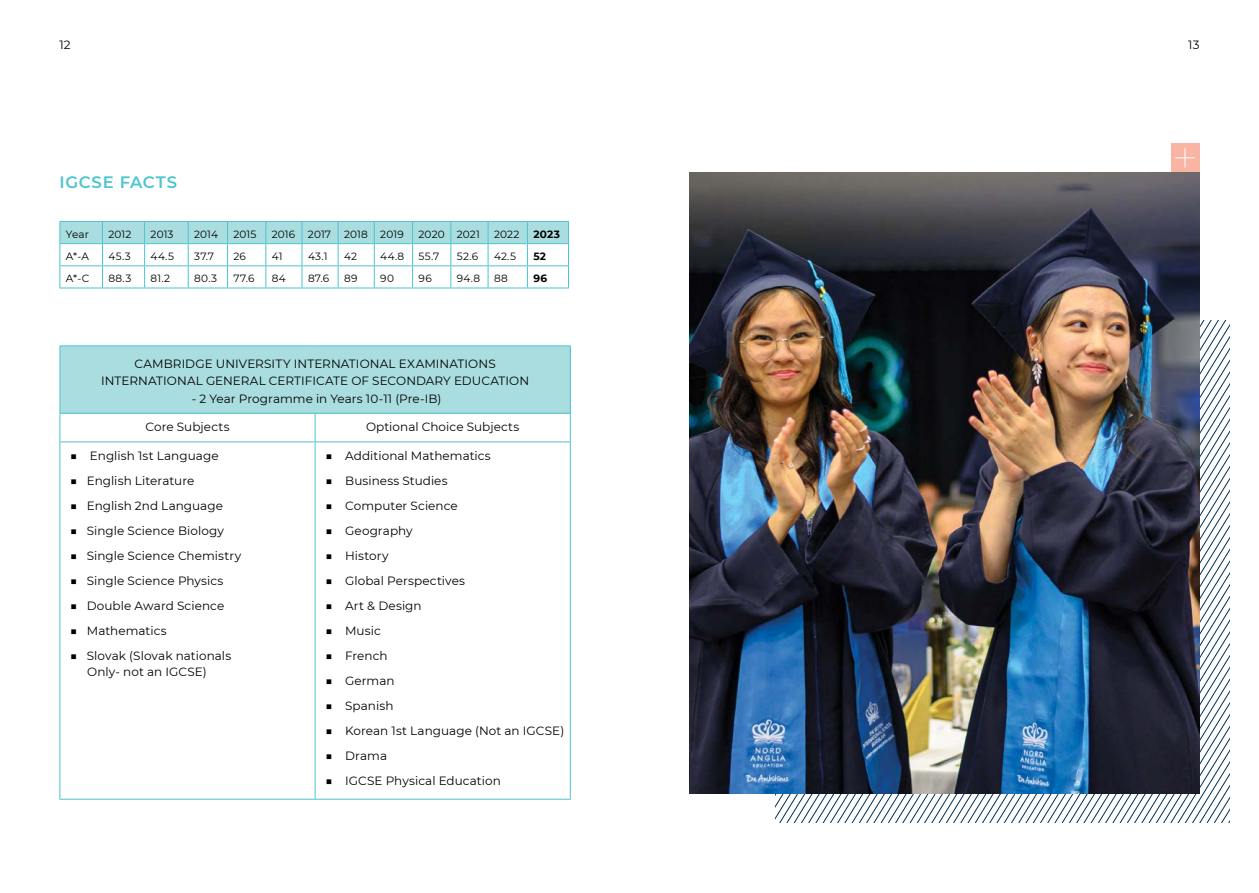
<style>
.page{position:relative;width:1259px;height:893px;background:#fff}
.page>*{position:absolute;margin:0;border:0;box-sizing:border-box;transform-origin:0 0}
.t1{font:600 16.5px "Montserrat";letter-spacing:.04em;color:#4dc4cf}
.t2{font:12px/17.5px "Montserrat";letter-spacing:.005em;color:#000;text-align:center}
.t3{font:10.5px "Montserrat";letter-spacing:.01em;color:#000}
.t4{font:700 10.5px "Montserrat";letter-spacing:.025em;color:#000}
</style>
<div class="page">
<svg style="left:60px;top:221px;width:509px;height:67px"></svg>
<hr style="left:60px;top:288px;width:42px;height:1px;background:#4dc4cf">
<hr style="left:102px;top:288px;width:43px;height:1px;background:#4dc4cf">
<hr style="left:145px;top:288px;width:43px;height:1px;background:#4dc4cf">
<hr style="left:188px;top:288px;width:39px;height:1px;background:#4dc4cf">
<hr style="left:227px;top:288px;width:39px;height:1px;background:#4dc4cf">
<hr style="left:266px;top:288px;width:36px;height:1px;background:#4dc4cf">
<hr style="left:302px;top:288px;width:36px;height:1px;background:#4dc4cf">
<hr style="left:338px;top:288px;width:36px;height:1px;background:#4dc4cf">
<hr style="left:374px;top:288px;width:38px;height:1px;background:#4dc4cf">
<hr style="left:412px;top:288px;width:39px;height:1px;background:#4dc4cf">
<hr style="left:451px;top:288px;width:37px;height:1px;background:#4dc4cf">
<hr style="left:488px;top:288px;width:39px;height:1px;background:#4dc4cf">
<hr style="left:527px;top:288px;width:42px;height:1px;background:#4dc4cf">
<div style="left:60px;top:346px;width:510px;height:67px;background:#aadddf"></div>
<svg style="left:60px;top:414px;width:1px;height:27px"></svg>
<svg style="left:315px;top:414px;width:1px;height:27px"></svg>
<svg style="left:570px;top:414px;width:1px;height:27px"></svg>
<hr style="left:60px;top:441px;width:255px;height:1px;background:#4dc4cf">
<hr style="left:60px;top:442px;width:1px;height:357px;background:#4dc4cf">
<hr style="left:315px;top:441px;width:256px;height:1px;background:#4dc4cf">
<hr style="left:315px;top:442px;width:1px;height:357px;background:#4dc4cf">
<hr style="left:570px;top:442px;width:1px;height:357px;background:#4dc4cf">
<hr style="left:60px;top:799px;width:255px;height:1px;background:#4dc4cf">
<hr style="left:315px;top:799px;width:256px;height:1px;background:#4dc4cf">
<hr style="left:60px;top:345px;width:255px;height:1px;background:#4dc4cf">
<hr style="left:60px;top:346px;width:1px;height:67px;background:#4dc4cf">
<hr style="left:315px;top:345px;width:256px;height:1px;background:#4dc4cf">
<hr style="left:570px;top:346px;width:1px;height:67px;background:#4dc4cf">
<hr style="left:60px;top:413px;width:255px;height:1px;background:#4dc4cf">
<hr style="left:315px;top:413px;width:256px;height:1px;background:#4dc4cf">
<svg style="left:1144px;top:320px;width:85px;height:503px"></svg>
<img style="left:689px;top:172px;width:510px;height:622px">
<div style="left:1170px;top:143px;width:29px;height:29px;background:#f9b4a3"></div>
<svg style="left:1175px;top:148px;width:19px;height:20px"></svg>
<p class="t2" style="left:60px;top:35px;width:13px">12</p>
<p class="t2" style="left:1188px;top:35px;width:13px">13</p>
<h1 class="t1" style="left:60px;top:171px;width:119px">IGCSE FACTS</h1>
<p class="t3" style="left:66px;top:227px;width:25px">Year</p>
<p class="t3" style="left:108px;top:227px;width:24px">2012</p>
<p class="t3" style="left:151px;top:227px;width:24px">2013</p>
<p class="t3" style="left:194px;top:227px;width:25px">2014</p>
<p class="t3" style="left:233px;top:227px;width:25px">2015</p>
<p class="t3" style="left:272px;top:227px;width:133px">2016 2017 2018 2019</p>
<p class="t3" style="left:418px;top:227px;width:63px">2020 2021</p>
<p class="t3" style="left:494px;top:227px;width:27px">2022</p>
<p class="t4" style="left:533px;top:226px;width:28px">2023</p>
<p class="t3" style="left:66px;top:249px;width:25px">A*-A</p>
<p class="t3" style="left:108px;top:249px;width:24px">45.3</p>
<p class="t3" style="left:151px;top:249px;width:25px">44.5</p>
<p class="t3" style="left:194px;top:249px;width:21px">37.7</p>
<p class="t3" style="left:233px;top:249px;width:14px">26</p>
<p class="t3" style="left:272px;top:249px;width:12px">41</p>
<p class="t3" style="left:308px;top:249px;width:21px">43.1</p>
<p class="t3" style="left:344px;top:249px;width:14px">42</p>
<p class="t3" style="left:380px;top:249px;width:26px">44.8</p>
<p class="t3" style="left:418px;top:249px;width:22px">55.7</p>
<p class="t3" style="left:457px;top:249px;width:23px">52.6</p>
<p class="t3" style="left:494px;top:249px;width:23px">42.5</p>
<p class="t4" style="left:533px;top:249px;width:14px">52</p>
<p class="t3" style="left:66px;top:271px;width:25px">A*-C</p>
<p class="t3" style="left:108px;top:271px;width:24px">88.3</p>
<p class="t3" style="left:151px;top:271px;width:21px">81.2</p>
<p class="t3" style="left:194px;top:271px;width:24px">80.3</p>
<p class="t3" style="left:234px;top:271px;width:22px">77.6</p>
<p class="t3" style="left:272px;top:271px;width:15px">84</p>
<p class="t3" style="left:308px;top:271px;width:23px">87.6</p>
<p class="t3" style="left:344px;top:271px;width:15px">89</p>
<p class="t3" style="left:380px;top:271px;width:15px">90</p>
<p class="t3" style="left:418px;top:271px;width:15px">96</p>
<p class="t3" style="left:457px;top:271px;width:25px">94.8</p>
<p class="t3" style="left:494px;top:271px;width:15px">88</p>
<p class="t4" style="left:533px;top:271px;width:15px">96</p>
<p class="t2" style="left:101px;top:354px;width:429px">CAMBRIDGE UNIVERSITY INTERNATIONAL EXAMINATIONS<br>INTERNATIONAL GENERAL CERTIFICATE OF SECONDARY EDUCATION</p>
<p class="t2" style="left:192px;top:389px;width:251px">- 2 Year Programme in Years 10-11 (Pre-IB)</p>
<p class="t2" style="left:145px;top:417px;width:86px">Core Subjects</p>
<p class="t2" style="left:366px;top:417px;width:155px">Optional Choice Subjects</p>
<p class="t2" style="left:70px;top:446px;width:150px">■ English 1st Language</p>
<p class="t2" style="left:70px;top:471px;width:126px">■ English Literature</p>
<p class="t2" style="left:70px;top:496px;width:154px">■ English 2nd Language</p>
<p class="t2" style="left:70px;top:521px;width:155px">■ Single Science Biology</p>
<p class="t2" style="left:70px;top:546px;width:172px">■ Single Science Chemistry</p>
<p class="t2" style="left:70px;top:571px;width:155px">■ Single Science Physics</p>
<p class="t2" style="left:70px;top:596px;width:156px">■ Double Award Science</p>
<p class="t2" style="left:70px;top:621px;width:98px">■ Mathematics</p>
<p class="t2" style="left:87px;top:647px;width:146px;line-height:16.5px;text-align:left;text-indent:-17px">■ Slovak (Slovak nationals<br>Only- not an IGCSE)</p>
<p class="t2" style="left:325px;top:446px;width:167px">■ Additional Mathematics</p>
<p class="t2" style="left:325px;top:471px;width:124px">■ Business Studies</p>
<p class="t2" style="left:325px;top:496px;width:134px">■ Computer Science</p>
<p class="t2" style="left:325px;top:521px;width:89px">■ Geography</p>
<p class="t2" style="left:325px;top:546px;width:65px">■ History</p>
<p class="t2" style="left:325px;top:571px;width:141px">■ Global Perspectives</p>
<p class="t2" style="left:325px;top:596px;width:98px">■ Art &amp; Design</p>
<p class="t2" style="left:325px;top:621px;width:57px">■ Music</p>
<p class="t2" style="left:325px;top:646px;width:64px">■ French</p>
<p class="t2" style="left:325px;top:671px;width:71px">■ German</p>
<p class="t2" style="left:325px;top:696px;width:70px">■ Spanish</p>
<p class="t2" style="left:325px;top:721px;width:240px">■ Korean 1st Language (Not an IGCSE)</p>
<p class="t2" style="left:325px;top:746px;width:63px">■ Drama</p>
<p class="t2" style="left:325px;top:771px;width:177px">■ IGCSE Physical Education</p>
</div>
